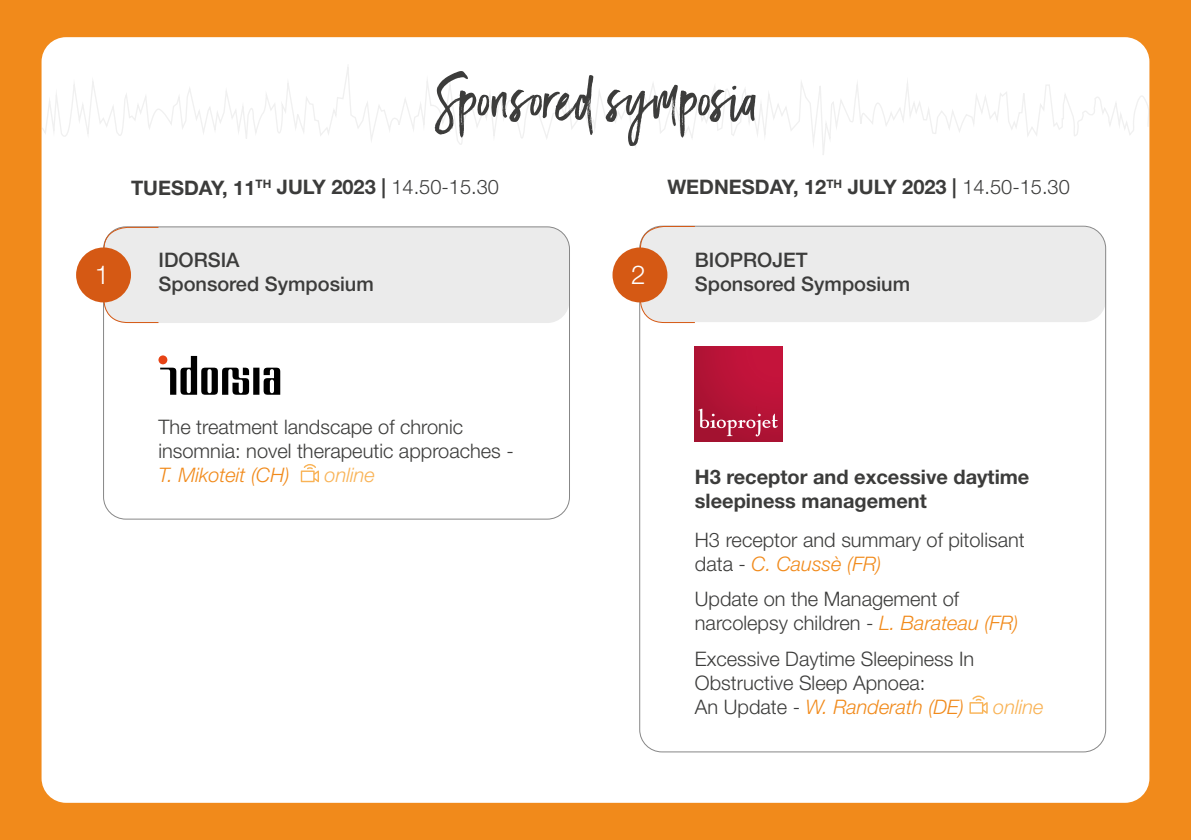
<style>
.page{position:relative;width:1191px;height:840px;background:#fff}
.page>*{position:absolute;margin:0;border:0;box-sizing:border-box;transform-origin:0 0}
.t1{font:56.2px "Black Diamond";color:#3c3c3b}
.t2{font:300 26px "Helvetica Neue LT Pro";color:#fff}
.t3{font:300 20px/24px "Helvetica Neue LT Pro";color:#3c3c3b}
.t4{font:700 20px/24px "Helvetica Neue LT Pro";color:#3c3c3b}
.t5{font:500 20px/24px "Helvetica Neue LT Pro";color:#3c3c3b}
.t6{font:italic 300 20px "Helvetica Neue LT Pro";color:#f18a1b}
.t7{font:italic 300 20px "Helvetica Neue LT Pro";color:#f9b356}
.s1{font-weight:300}
.s2{font-style:italic;color:#f18a1b}
</style>
<div class="page">
<div style="left:0;top:0;width:1191px;height:839px;background:#f18a1b"></div>
<div style="left:42px;top:37px;width:1107px;height:765px;background:#fff;border-radius:25px"></div>
<div style="left:104px;top:227px;width:465px;height:96px;background:#ebebeb;border-radius:22px"></div>
<div style="left:640px;top:227px;width:466px;height:95px;background:#ebebeb;border-radius:22px"></div>
<svg style="left:41px;top:65px;width:1109px;height:92px"></svg>
<svg style="left:103px;top:226px;width:56px;height:97px"></svg>
<svg style="left:639px;top:225px;width:57px;height:98px"></svg>
<div style="left:76px;top:247px;width:55px;height:55px;background:#d55914;border-radius:50%"></div>
<div style="left:612px;top:247px;width:55px;height:55px;background:#d55914;border-radius:50%"></div>
<svg style="left:301px;top:464px;width:18px;height:18px"></svg>
<svg style="left:969px;top:695px;width:18px;height:18px"></svg>
<svg style="left:158px;top:355px;width:9px;height:9px"></svg>
<svg style="left:160px;top:356px;width:120px;height:38px"></svg>
<img style="left:695px;top:346px;width:87px;height:95px">
<svg style="left:698px;top:408px;width:79px;height:28px;background:#b93853"></svg>
<h1 class="t1" style="left:432px;top:64px;width:328px">Sponsored symposia</h1>
<p class="t4" style="left:131px;top:175px;width:369px">TUESDAY, 11<sup>TH</sup> JULY 2023 | <span class="s1">14.50-15.30</span></p>
<p class="t5" style="left:158px;top:248px;width:217px">IDORSIA<br>Sponsored Symposium</p>
<h2 class="t2" style="left:95px;top:259px;width:16px">1</h2>
<h2 class="t2" style="left:631px;top:259px;width:16px">2</h2>
<p class="t4" style="left:667px;top:175px;width:404px">WEDNESDAY, 12<sup>TH</sup> JULY 2023 | <span class="s1">14.50-15.30</span></p>
<p class="t5" style="left:695px;top:248px;width:217px">BIOPROJET<br>Sponsored Symposium</p>
<p class="t3" style="left:158px;top:414px;width:357px">The treatment landscape of chronic insomnia: novel therapeutic approaches -</p>
<p class="t6" style="left:158px;top:463px;width:133px">T. Mikoteit (CH)</p>
<p class="t7" style="left:324px;top:462px;width:52px">online</p>
<p class="t4" style="left:695px;top:464px;width:336px">H3 receptor and excessive daytime sleepiness management</p>
<p class="t3" style="left:695px;top:527px;width:331px">H3 receptor and summary of pitolisant data - <span class="s2">C. Caussè (FR)</span></p>
<p class="t3" style="left:695px;top:586px;width:325px">Update on the Management of narcolepsy children - <span class="s2">L. Barateau (FR)</span></p>
<p class="t3" style="left:695px;top:645px;width:281px">Excessive Daytime Sleepiness In<br>Obstructive Sleep Apnoea:<br>An Update - <span class="s2">W. Randerath (DE)</span></p>
<p class="t7" style="left:993px;top:694px;width:52px">online</p>
</div>
